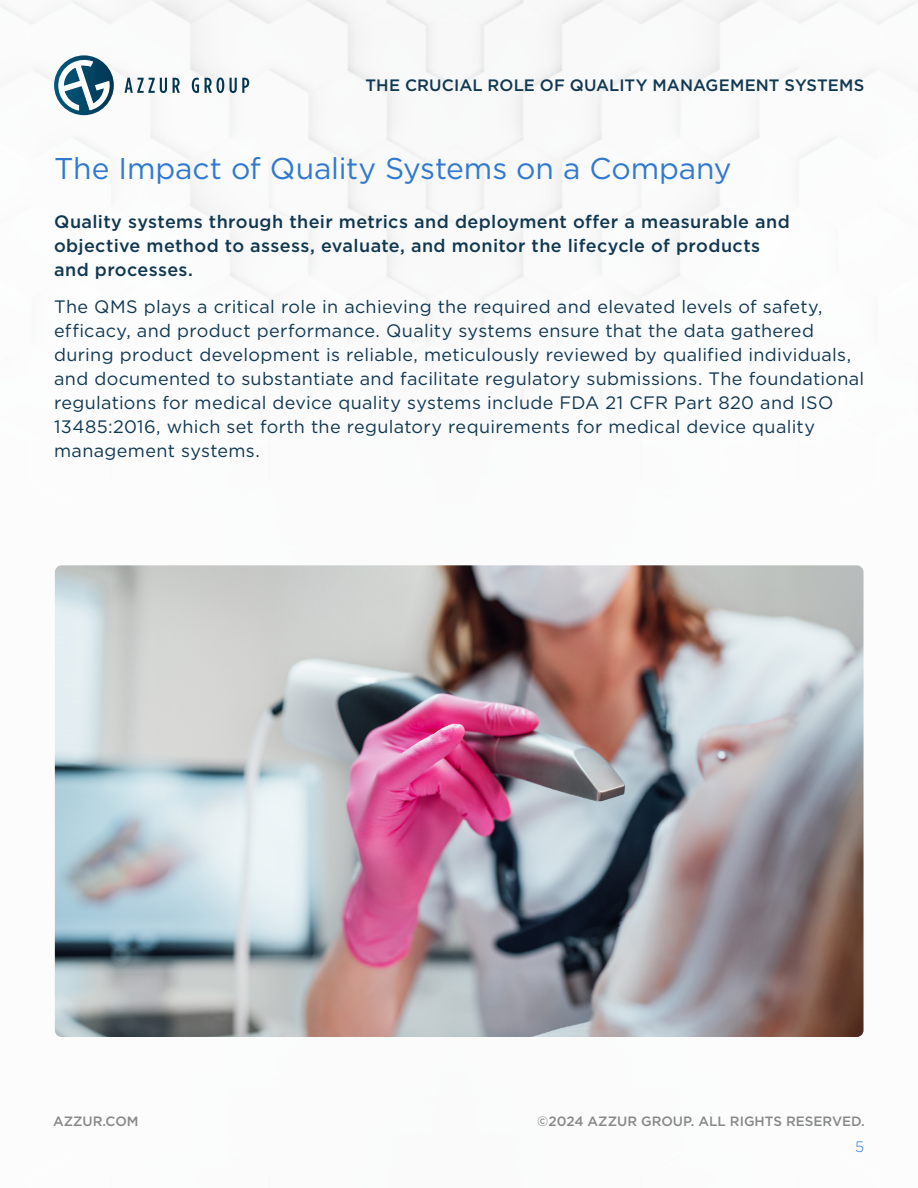
<style>
.page{position:relative;width:918px;height:1188px;background:#fff}
.page>*{position:absolute;margin:0;border:0;box-sizing:border-box;transform-origin:0 0}
.Paragraph_Style_2{font:30px "Gotham";letter-spacing:-.005em;color:#3079cf}
.Paragraph_Style_2-2{font:18px/24px "Gotham";letter-spacing:.015em;color:#113851}
.Paragraph_Style_2-3{font:500 18px/24px "Gotham";letter-spacing:.02em;color:#113851}
.t1{font:500 16.5px "Gotham";letter-spacing:.005em;color:#113851}
.Paragraph{font:300 15px "Gotham";color:#3079cf}
.t2{font:500 13.5px "Gotham";color:#878889}
</style>
<div class="page">
<img style="left:0;top:0;width:918px;height:1031px">
<svg style="left:54px;top:55px;width:60px;height:60px"></svg>
<svg style="left:58px;top:59px;width:52px;height:52px"></svg>
<svg style="left:125px;top:78px;width:42px;height:15px"></svg>
<svg style="left:173px;top:78px;width:7px;height:15px"></svg>
<svg style="left:192px;top:78px;width:7px;height:15px"></svg>
<svg style="left:205px;top:78px;width:19px;height:15px"></svg>
<svg style="left:230px;top:78px;width:19px;height:15px"></svg>
<img style="left:55px;top:565px;width:809px;height:472px">
<p class="t1" style="left:366px;top:76px;width:500px">THE CRUCIAL ROLE OF QUALITY MANAGEMENT SYSTEMS</p>
<p class="Paragraph_Style_2" style="left:54px;top:151px;width:679px">The Impact of Quality Systems on a Company</p>
<p class="Paragraph_Style_2-3" style="left:54px;top:209px;width:737px">Quality systems through their metrics and deployment offer a measurable and objective method to assess, evaluate, and monitor the lifecycle of products and processes.</p>
<p class="Paragraph_Style_2-2" style="left:54px;top:294px;width:812px">The QMS plays a critical role in achieving the required and elevated levels of safety, efficacy, and product performance. Quality systems ensure that the data gathered during product development is reliable, meticulously reviewed by qualified individuals, and documented to substantiate and facilitate regulatory submissions. The foundational regulations for medical device quality systems include FDA 21 CFR Part 820 and ISO 13485:2016, which set forth the regulatory requirements for medical device quality management systems.</p>
<p class="t2" style="left:53px;top:1114px;width:87px">AZZUR.COM</p>
<p class="t2" style="left:537px;top:1114px;width:329px">©2024 AZZUR GROUP. ALL RIGHTS RESERVED.</p>
<p class="Paragraph" style="left:855px;top:1138px;width:11px">5</p>
</div>
